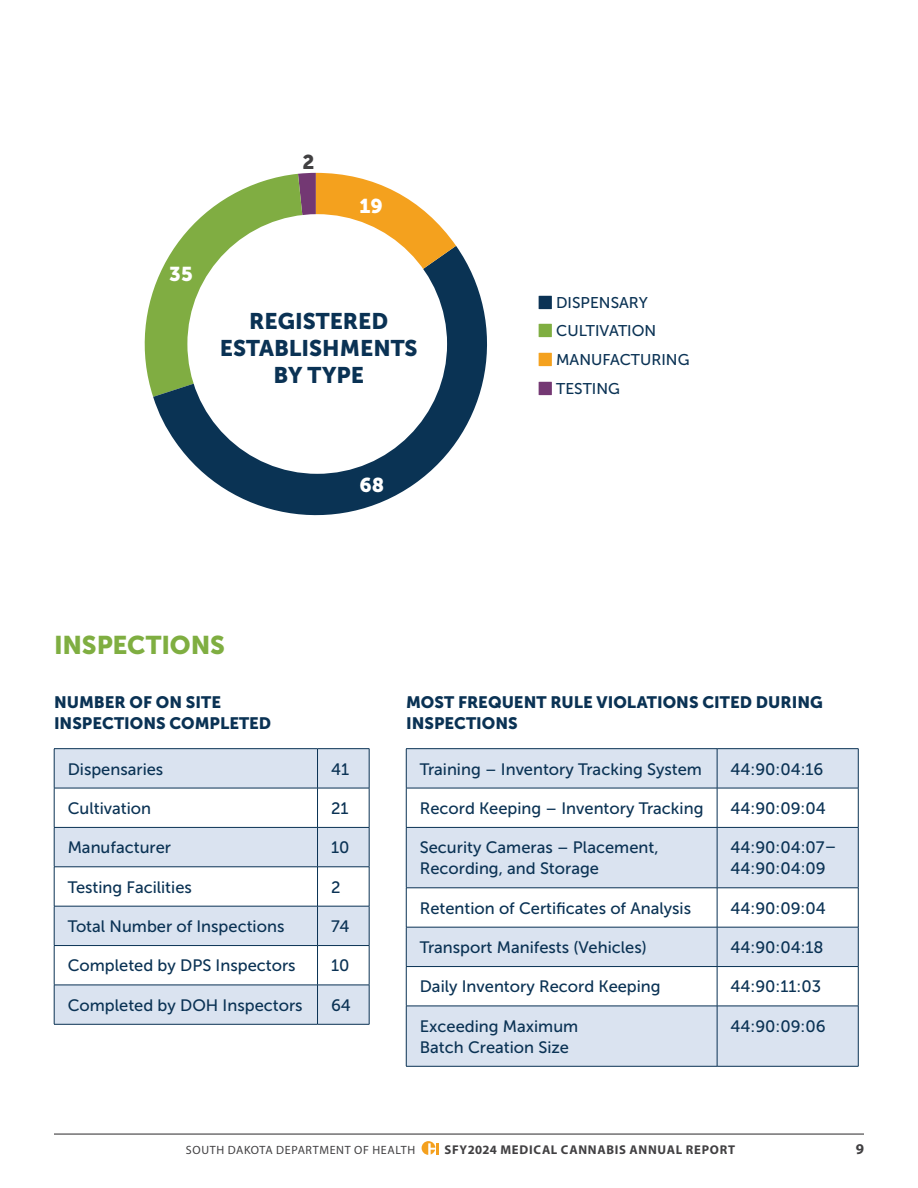
<style>
.page{position:relative;width:918px;height:1188px;background:#fff}
.page>*{position:absolute;margin:0;border:0;box-sizing:border-box;transform-origin:0 0}
.t1{font:25.5px "Museo Sans 900";letter-spacing:-.005em;color:#7fae41}
.t2{font:22.5px/27px "Museo Sans 900";color:#0a3254;text-align:center}
.t3{font:19.95px "Museo Sans 900";color:#fff}
.t4{font:19.95px "Museo Sans 900";color:#414042}
.t5{font:16.5px/21px "Museo Sans 500";color:#0a3254}
.t6{font:16.5px/21px "Museo Sans 900";color:#0a3254}
.t7{font:15.6px/28.5px "Museo Sans 500";color:#0a3254}
.t8{font:700 15px "Myriad Pro";color:#414042}
.t9{font:700 12.75px "Myriad Pro";letter-spacing:.06em;color:#414042}
.t10{font:12px "Myriad Pro";letter-spacing:.05em;color:#414042}
</style>
<div class="page">
<svg style="left:422px;top:1141px;width:16px;height:14px"></svg>
<hr style="left:54px;top:1134px;width:810px;height:1px;background:#414042">
<svg style="left:55px;top:749px;width:314px;height:275px;fill:#dae3f0"></svg>
<hr style="left:54px;top:748px;width:264px;height:1px;background:#0a3254">
<hr style="left:54px;top:749px;width:1px;height:39px;background:#0a3254">
<hr style="left:318px;top:748px;width:51px;height:1px;background:#0a3254">
<hr style="left:317px;top:749px;width:1px;height:39px;background:#0a3254">
<hr style="left:369px;top:749px;width:1px;height:39px;background:#0a3254">
<hr style="left:54px;top:788px;width:264px;height:1px;background:#0a3254">
<hr style="left:54px;top:788px;width:1px;height:39px;background:#0a3254">
<hr style="left:318px;top:788px;width:51px;height:1px;background:#0a3254">
<hr style="left:317px;top:788px;width:1px;height:39px;background:#0a3254">
<hr style="left:369px;top:788px;width:1px;height:39px;background:#0a3254">
<hr style="left:54px;top:827px;width:264px;height:1px;background:#0a3254">
<hr style="left:54px;top:828px;width:1px;height:39px;background:#0a3254">
<hr style="left:318px;top:827px;width:51px;height:1px;background:#0a3254">
<hr style="left:317px;top:828px;width:1px;height:39px;background:#0a3254">
<hr style="left:369px;top:828px;width:1px;height:39px;background:#0a3254">
<hr style="left:54px;top:867px;width:264px;height:1px;background:#0a3254">
<hr style="left:54px;top:867px;width:1px;height:39px;background:#0a3254">
<hr style="left:318px;top:867px;width:51px;height:1px;background:#0a3254">
<hr style="left:317px;top:867px;width:1px;height:39px;background:#0a3254">
<hr style="left:369px;top:867px;width:1px;height:39px;background:#0a3254">
<hr style="left:54px;top:906px;width:264px;height:1px;background:#0a3254">
<hr style="left:54px;top:906px;width:1px;height:39px;background:#0a3254">
<hr style="left:318px;top:906px;width:51px;height:1px;background:#0a3254">
<hr style="left:317px;top:906px;width:1px;height:39px;background:#0a3254">
<hr style="left:369px;top:906px;width:1px;height:39px;background:#0a3254">
<hr style="left:54px;top:945px;width:264px;height:1px;background:#0a3254">
<hr style="left:54px;top:946px;width:1px;height:39px;background:#0a3254">
<hr style="left:318px;top:945px;width:51px;height:1px;background:#0a3254">
<hr style="left:317px;top:946px;width:1px;height:39px;background:#0a3254">
<hr style="left:369px;top:946px;width:1px;height:39px;background:#0a3254">
<hr style="left:54px;top:985px;width:264px;height:1px;background:#0a3254">
<hr style="left:54px;top:985px;width:1px;height:39px;background:#0a3254">
<hr style="left:318px;top:985px;width:51px;height:1px;background:#0a3254">
<hr style="left:317px;top:985px;width:1px;height:39px;background:#0a3254">
<hr style="left:369px;top:985px;width:1px;height:39px;background:#0a3254">
<hr style="left:54px;top:1024px;width:264px;height:1px;background:#0a3254">
<hr style="left:318px;top:1024px;width:51px;height:1px;background:#0a3254">
<svg style="left:153px;top:246px;width:334px;height:270px;fill:#0a3354"></svg>
<svg style="left:144px;top:173px;width:312px;height:224px"></svg>
<div style="left:187px;top:214px;width:260px;height:260px;background:#fff;border-radius:50%"></div>
<svg style="left:407px;top:749px;width:451px;height:317px;fill:#dae3f0"></svg>
<hr style="left:406px;top:748px;width:311px;height:1px;background:#0a3254">
<hr style="left:406px;top:749px;width:1px;height:39px;background:#0a3254">
<hr style="left:717px;top:748px;width:141px;height:1px;background:#0a3254">
<hr style="left:717px;top:749px;width:1px;height:39px;background:#0a3254">
<hr style="left:858px;top:749px;width:1px;height:39px;background:#0a3254">
<hr style="left:406px;top:788px;width:311px;height:1px;background:#0a3254">
<hr style="left:406px;top:788px;width:1px;height:39px;background:#0a3254">
<hr style="left:717px;top:788px;width:141px;height:1px;background:#0a3254">
<hr style="left:717px;top:788px;width:1px;height:39px;background:#0a3254">
<hr style="left:858px;top:788px;width:1px;height:39px;background:#0a3254">
<hr style="left:406px;top:827px;width:311px;height:1px;background:#0a3254">
<hr style="left:406px;top:828px;width:1px;height:60px;background:#0a3254">
<hr style="left:717px;top:827px;width:141px;height:1px;background:#0a3254">
<hr style="left:717px;top:828px;width:1px;height:60px;background:#0a3254">
<hr style="left:858px;top:828px;width:1px;height:60px;background:#0a3254">
<hr style="left:406px;top:888px;width:311px;height:1px;background:#0a3254">
<hr style="left:406px;top:888px;width:1px;height:39px;background:#0a3254">
<hr style="left:717px;top:888px;width:141px;height:1px;background:#0a3254">
<hr style="left:717px;top:888px;width:1px;height:39px;background:#0a3254">
<hr style="left:858px;top:888px;width:1px;height:39px;background:#0a3254">
<hr style="left:406px;top:927px;width:311px;height:1px;background:#0a3254">
<hr style="left:406px;top:927px;width:1px;height:39px;background:#0a3254">
<hr style="left:717px;top:927px;width:141px;height:1px;background:#0a3254">
<hr style="left:717px;top:927px;width:1px;height:39px;background:#0a3254">
<hr style="left:858px;top:927px;width:1px;height:39px;background:#0a3254">
<hr style="left:406px;top:966px;width:311px;height:1px;background:#0a3254">
<hr style="left:406px;top:967px;width:1px;height:39px;background:#0a3254">
<hr style="left:717px;top:966px;width:141px;height:1px;background:#0a3254">
<hr style="left:717px;top:967px;width:1px;height:39px;background:#0a3254">
<hr style="left:858px;top:967px;width:1px;height:39px;background:#0a3254">
<hr style="left:406px;top:1006px;width:311px;height:1px;background:#0a3254">
<hr style="left:406px;top:1006px;width:1px;height:60px;background:#0a3254">
<hr style="left:717px;top:1006px;width:141px;height:1px;background:#0a3254">
<hr style="left:717px;top:1006px;width:1px;height:60px;background:#0a3254">
<hr style="left:858px;top:1006px;width:1px;height:60px;background:#0a3254">
<hr style="left:406px;top:1066px;width:311px;height:1px;background:#0a3254">
<hr style="left:717px;top:1066px;width:141px;height:1px;background:#0a3254">
<p class="t3" style="left:169px;top:262px;width:25px">35</p>
<p class="t4" style="left:302px;top:151px;width:13px">2</p>
<p class="t3" style="left:359px;top:195px;width:25px">19</p>
<h2 class="t2" style="left:220px;top:307px;width:199px">REGISTERED<br>ESTABLISHMENTS<br>BY TYPE</h2>
<p class="t3" style="left:359px;top:474px;width:26px">68</p>
<h1 class="t1" style="left:54px;top:631px;width:173px">INSPECTIONS</h1>
<p class="t7" style="left:556px;top:288px;width:135px">DISPENSARY<br>CULTIVATION<br>MANUFACTURING<br>TESTING</p>
<p class="t6" style="left:54px;top:692px;width:219px">NUMBER OF ON SITE<br>INSPECTIONS COMPLETED</p>
<p class="t5" style="left:68px;top:758px;width:97px">Dispensaries</p>
<p class="t5" style="left:331px;top:758px;width:20px">41</p>
<p class="t5" style="left:68px;top:798px;width:85px">Cultivation</p>
<p class="t5" style="left:331px;top:798px;width:19px">21</p>
<p class="t5" style="left:68px;top:837px;width:105px">Manufacturer</p>
<p class="t5" style="left:331px;top:837px;width:20px">10</p>
<p class="t5" style="left:68px;top:877px;width:126px">Testing Facilities</p>
<p class="t5" style="left:331px;top:877px;width:11px">2</p>
<p class="t5" style="left:68px;top:916px;width:218px">Total Number of Inspections</p>
<p class="t5" style="left:331px;top:916px;width:20px">74</p>
<p class="t5" style="left:68px;top:955px;width:229px">Completed by DPS Inspectors</p>
<p class="t5" style="left:331px;top:955px;width:20px">10</p>
<p class="t5" style="left:68px;top:995px;width:236px">Completed by DOH Inspectors</p>
<p class="t5" style="left:331px;top:995px;width:21px">64</p>
<p class="t6" style="left:406px;top:692px;width:418px">MOST FREQUENT RULE VIOLATIONS CITED DURING<br>INSPECTIONS</p>
<p class="t5" style="left:420px;top:758px;width:284px">Training – Inventory Tracking System</p>
<p class="t5" style="left:731px;top:758px;width:94px">44:90:04:16</p>
<p class="t5" style="left:420px;top:798px;width:285px">Record Keeping – Inventory Tracking</p>
<p class="t5" style="left:731px;top:798px;width:97px">44:90:09:04</p>
<p class="t5" style="left:420px;top:837px;width:240px">Security Cameras – Placement,<br>Recording, and Storage</p>
<p class="t5" style="left:731px;top:837px;width:108px">44:90:04:07–<br>44:90:04:09</p>
<p class="t5" style="left:420px;top:898px;width:273px">Retention of Certificates of Analysis</p>
<p class="t5" style="left:731px;top:898px;width:97px">44:90:09:04</p>
<p class="t5" style="left:420px;top:937px;width:228px">Transport Manifests (Vehicles)</p>
<p class="t5" style="left:731px;top:937px;width:95px">44:90:04:18</p>
<p class="t5" style="left:420px;top:976px;width:242px">Daily Inventory Record Keeping</p>
<p class="t5" style="left:731px;top:976px;width:92px">44:90:11:03</p>
<p class="t5" style="left:420px;top:1016px;width:160px">Exceeding Maximum<br>Batch Creation Size</p>
<p class="t5" style="left:731px;top:1016px;width:97px">44:90:09:06</p>
<p class="t10" style="left:186px;top:1142px;width:231px">SOUTH DAKOTA DEPARTMENT OF HEALTH</p>
<p class="t9" style="left:444px;top:1141px;width:292px">SFY2024 MEDICAL CANNABIS ANNUAL REPORT</p>
<p class="t8" style="left:856px;top:1139px;width:10px">9</p>
</div>
